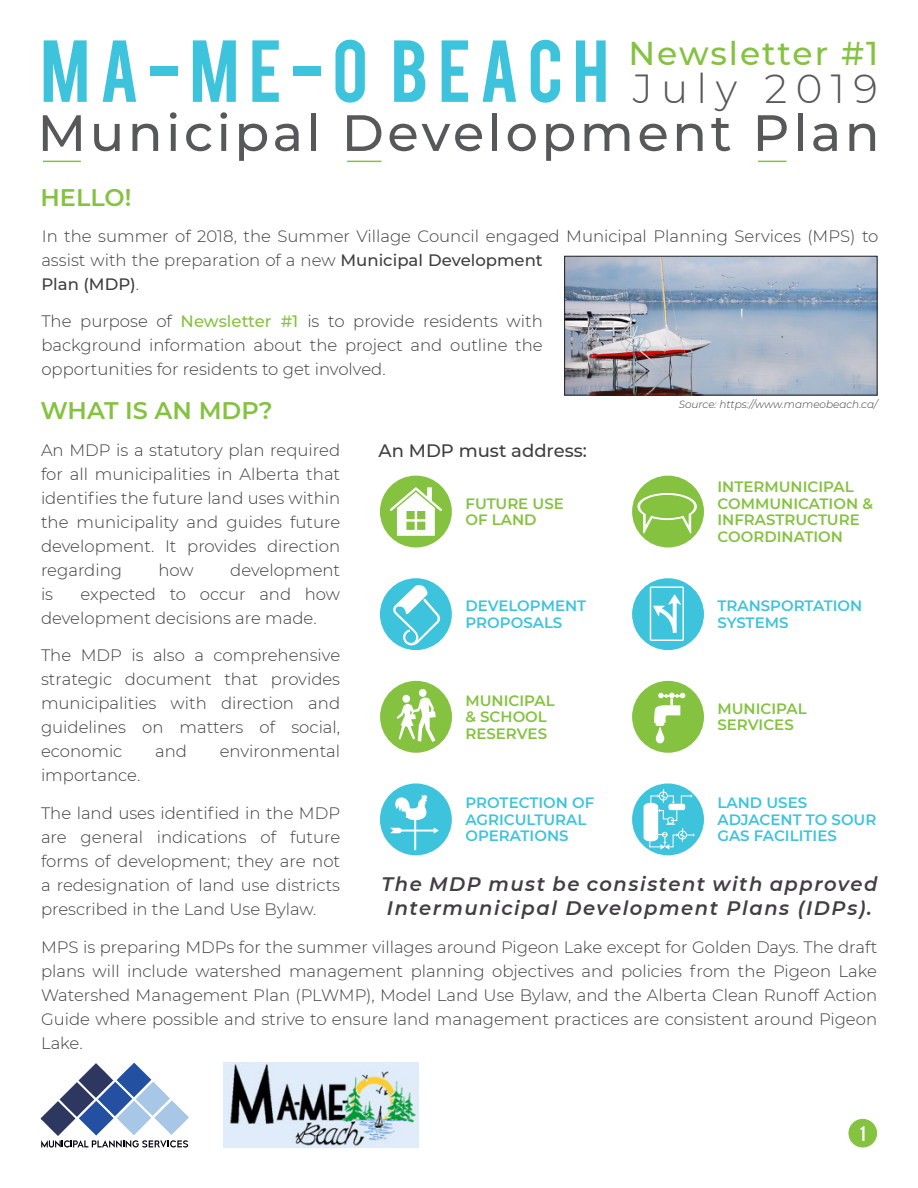
<style>
.page{position:relative;width:918px;height:1188px;background:#fff}
.page>*{position:absolute;margin:0;border:0;box-sizing:border-box;transform-origin:0 0}
.t1{font:69px "Bebas";letter-spacing:.14em;color:#3ec3dc}
.t2{font:500 51px "Montserrat";letter-spacing:.07em;color:#57585a}
.t3{font:300 40.5px "Montserrat";letter-spacing:.21em;color:#57585a}
.t4{font:500 33px "Montserrat";letter-spacing:.06em;color:#84c240}
.Header_3{font:600 24px "Montserrat";color:#84c240}
.Paragraph_Style_1{font:italic 600 19.5px/24px "Montserrat";letter-spacing:.08em;color:#413f41}
.Header_4{font:500 18px "Montserrat";color:#3e3e3f}
.t5{font:300 16.5px/24px "Montserrat";color:#3e3e3f;text-align:justify}
.t6{font:16.5px "Bebas";color:#fff}
.Icon_Labels_-_Green{font:600 15px/16.5px "Montserrat";color:#84c240}
.Icon_Labels_-_Blue{font:600 15px/16.5px "Montserrat";color:#3ec3dc}
.Icon_Labels_-_Blue-2{font:italic 300 10.5px "Montserrat";color:#3e3e3f}
.s1{font-weight:500}
.s2{font-weight:500;color:#84c240}
</style>
<div class="page">
<svg style="left:117px;top:1063px;width:34px;height:34px"></svg>
<svg style="left:79px;top:1063px;width:34px;height:35px"></svg>
<svg style="left:136px;top:1082px;width:34px;height:34px"></svg>
<svg style="left:98px;top:1082px;width:34px;height:34px"></svg>
<svg style="left:60px;top:1082px;width:34px;height:35px"></svg>
<svg style="left:40px;top:1100px;width:149px;height:47px"></svg>
<div style="left:848px;top:1119px;width:29px;height:29px;background:#84c240;border-radius:50%"></div>
<img style="left:224px;top:1063px;width:194px;height:85px">
<hr style="left:43px;top:161px;width:38px;height:1px;background:#84c240">
<hr style="left:347px;top:161px;width:34px;height:1px;background:#84c240">
<svg style="left:758px;top:161px;width:29px;height:1px"></svg>
<img style="left:566px;top:258px;width:310px;height:135px">
<div style="left:564px;top:256px;width:314px;height:139px;border:1px solid #231f20"></div>
<div style="left:380px;top:578px;width:72px;height:72px;background:#3ec3dc;border-radius:50%"></div>
<svg style="left:393px;top:585px;width:47px;height:60px"></svg>
<div style="left:632px;top:476px;width:72px;height:72px;background:#84c240;border-radius:50%"></div>
<svg style="left:637px;top:493px;width:60px;height:43px"></svg>
<div style="left:632px;top:578px;width:72px;height:72px;background:#3ec3dc;border-radius:50%"></div>
<svg style="left:650px;top:586px;width:34px;height:55px"></svg>
<div style="left:632px;top:681px;width:72px;height:72px;background:#84c240;border-radius:50%"></div>
<svg style="left:654px;top:693px;width:31px;height:50px"></svg>
<div style="left:380px;top:681px;width:72px;height:72px;background:#84c240;border-radius:50%"></div>
<svg style="left:397px;top:689px;width:39px;height:53px"></svg>
<div style="left:380px;top:783px;width:72px;height:72px;background:#3ec3dc;border-radius:50%"></div>
<svg style="left:390px;top:795px;width:49px;height:55px"></svg>
<div style="left:632px;top:783px;width:72px;height:72px;background:#3ec3dc;border-radius:50%"></div>
<svg style="left:644px;top:789px;width:51px;height:61px"></svg>
<div style="left:380px;top:476px;width:72px;height:72px;background:#84c240;border-radius:50%"></div>
<svg style="left:390px;top:487px;width:52px;height:49px"></svg>
<h1 class="t1" style="left:40px;top:21px;width:570px">MA-ME-O BEACH</h1>
<h3 class="t4" style="left:628px;top:30px;width:252px">Newsletter #1</h3>
<h3 class="t3" style="left:633px;top:61px;width:247px">July 2019</h3>
<h2 class="t2" style="left:38px;top:97px;width:844px">Municipal Development Plan</h2>
<p class="Header_3" style="left:40px;top:180px;width:92px">HELLO!</p>
<p class="t5" style="left:42px;top:224px;width:838px">In the summer of 2018, the Summer Village Council engaged Municipal Planning Services (MPS) to</p>
<p class="t5" style="left:41px;top:247px;width:503px">assist with the preparation of a new <span class="s1">Municipal Development<br>Plan (MDP)</span>.</p>
<p class="t5" style="left:41px;top:309px;width:503px">The purpose of <span class="s2">Newsletter #1</span> is to provide residents with background information about the project and outline the opportunities for residents to get involved.</p>
<p class="Header_3" style="left:41px;top:394px;width:234px">WHAT IS AN MDP?</p>
<p class="t5" style="left:41px;top:437px;width:301px">An MDP is a statutory plan required for all municipalities in Alberta that identifies the future land uses within the municipality and guides future development. It provides direction regarding</p>
<p class="t5" style="left:159px;top:557px;width:37px">how</p>
<p class="t5" style="left:230px;top:557px;width:111px">development</p>
<p class="t5" style="left:41px;top:581px;width:301px;text-indent:39px">expected to occur and how development decisions are made.</p>
<p class="t5" style="left:41px;top:643px;width:301px">The MDP is also a comprehensive strategic document that provides municipalities with direction and guidelines on matters of social, economic</p>
<p class="t5" style="left:41px;top:581px;width:14px">is</p>
<p class="t5" style="left:155px;top:739px;width:33px">and</p>
<p class="t5" style="left:220px;top:739px;width:122px">environmental</p>
<p class="Header_4" style="left:379px;top:438px;width:210px">An MDP must address:</p>
<p class="Icon_Labels_-_Green" style="left:465px;top:494px;width:100px">FUTURE USE</p>
<p class="Icon_Labels_-_Green" style="left:465px;top:511px;width:73px">OF LAND</p>
<p class="Icon_Labels_-_Blue" style="left:465px;top:597px;width:122px">DEVELOPMENT</p>
<p class="Icon_Labels_-_Blue" style="left:465px;top:613px;width:98px">PROPOSALS</p>
<p class="Icon_Labels_-_Green" style="left:465px;top:691px;width:91px">MUNICIPAL</p>
<p class="Icon_Labels_-_Green" style="left:465px;top:708px;width:83px">&amp; SCHOOL</p>
<p class="Icon_Labels_-_Green" style="left:465px;top:724px;width:83px">RESERVES</p>
<p class="Icon_Labels_-_Blue-2" style="left:679px;top:398px;width:200px">Source: https://www.mameobeach.ca/</p>
<p class="Icon_Labels_-_Green" style="left:717px;top:478px;width:157px">INTERMUNICIPAL<br>COMMUNICATION &amp;<br>INFRASTRUCTURE<br>COORDINATION</p>
<p class="Icon_Labels_-_Blue" style="left:717px;top:597px;width:146px">TRANSPORTATION<br>SYSTEMS</p>
<p class="Icon_Labels_-_Green" style="left:717px;top:700px;width:91px">MUNICIPAL</p>
<p class="Icon_Labels_-_Green" style="left:717px;top:716px;width:78px">SERVICES</p>
<p class="t5" style="left:41px;top:763px;width:101px">importance.</p>
<p class="t5" style="left:41px;top:800px;width:301px">The land uses identified in the MDP are general indications of future forms of development; they are not a redesignation of land use districts prescribed in the Land Use Bylaw.</p>
<p class="Icon_Labels_-_Blue" style="left:465px;top:794px;width:130px">PROTECTION OF<br>AGRICULTURAL</p>
<p class="Icon_Labels_-_Blue" style="left:465px;top:827px;width:105px">OPERATIONS</p>
<p class="Icon_Labels_-_Blue" style="left:717px;top:794px;width:91px">LAND USES</p>
<p class="Icon_Labels_-_Blue" style="left:717px;top:810px;width:160px">ADJACENT TO SOUR</p>
<p class="Icon_Labels_-_Blue" style="left:717px;top:827px;width:121px">GAS FACILITIES</p>
<p class="Paragraph_Style_1" style="left:381px;top:871px;width:498px">The MDP must be consistent with approved<br>Intermunicipal Development Plans (IDPs).</p>
<p class="t5" style="left:41px;top:935px;width:838px">MPS is preparing MDPs for the summer villages around Pigeon Lake except for Golden Days. The draft plans will include watershed management planning objectives and policies from the Pigeon Lake Watershed Management Plan (PLWMP), Model Land Use Bylaw, and the Alberta Clean Runoff Action Guide where possible and strive to ensure land management practices are consistent around Pigeon Lake.</p>
<p class="t6" style="left:860px;top:1121px;width:7px">1</p>
</div>
